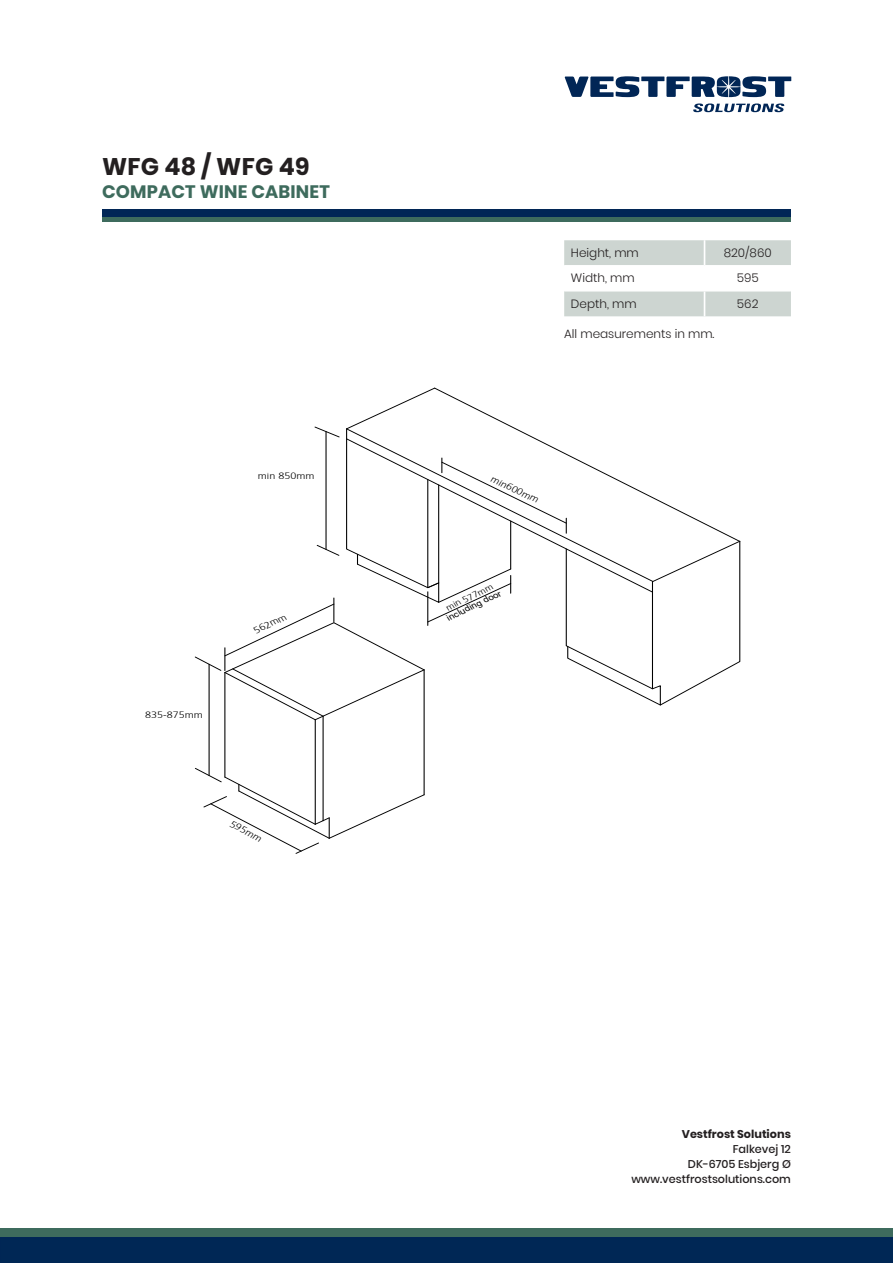
<style>
.page{position:relative;width:893px;height:1263px;background:#fff}
.page>*{position:absolute;margin:0;border:0;box-sizing:border-box;transform-origin:0 0}
.Heading_1{font:700 24px "Poppins";letter-spacing:.01em;color:#231f20}
.Product_line{font:700 18px "Poppins";letter-spacing:.01em;color:#3e6b5d}
.Text_body{font:300 12px "Poppins";color:#231f20}
.t1{font:500 11.25px/15px "Poppins";color:#231f20;text-align:right}
.t2{font:700 11.25px "Poppins";color:#231f20}
.t3{font:300 9.6px "Frutiger";color:#000;scale:1.09 1}
.t4{font:300 9.6px "Frutiger";color:#000;scale:1.08 1}
.t5{font:300 9.3px "Frutiger";color:#000;scale:1.16 1}
.t6{font:300 8.85px "Frutiger";color:#000;scale:1.09 1}
.t7{font:8.7px "Arial";color:#000;scale:1.09 1}
</style>
<div class="page">
<svg style="left:565px;top:76px;width:226px;height:21px"></svg>
<svg style="left:693px;top:104px;width:92px;height:8px"></svg>
<div style="left:0;top:1237px;width:893px;height:26px;background:#002755"></div>
<div style="left:102px;top:209px;width:689px;height:9px;background:#012656"></div>
<svg style="left:564px;top:240px;width:227px;height:76px"></svg>
<hr style="left:564px;top:265px;width:140px;height:1px;background:#fff">
<hr style="left:704px;top:265px;width:87px;height:1px;background:#fff">
<hr style="left:564px;top:290px;width:140px;height:1px;background:#fff">
<hr style="left:704px;top:290px;width:87px;height:1px;background:#fff">
<div style="left:0;top:1228px;width:893px;height:9px;background:#3e6b5d"></div>
<hr style="left:102px;top:218px;width:689px;height:4px;background:#3e6b5d">
<hr style="left:225px;top:672px;width:1px;height:105px;background:#000">
<hr style="left:424px;top:670px;width:1px;height:125px;background:#000">
<hr style="left:209px;top:664px;width:1px;height:111px;background:#000">
<svg style="left:194px;top:387px;width:547px;height:333px"></svg>
<hr style="left:315px;top:720px;width:1px;height:104px;background:#000">
<hr style="left:323px;top:716px;width:1px;height:105px;background:#000">
<svg style="left:195px;top:768px;width:230px;height:86px"></svg>
<p class="Heading_1" style="left:102px;top:152px;width:209px">WFG 48 / WFG 49</p>
<p class="Product_line" style="left:102px;top:181px;width:229px">COMPACT WINE CABINET</p>
<p class="t5" style="left:258px;top:469px;width:50px">min 850mm</p>
<p class="t5" style="left:145px;top:708px;width:51px">835-875mm</p>
<p class="t3" style="left:252px;top:625px;width:33px;rotate:-25deg">562mm</p>
<p class="t4" style="left:234px;top:817px;width:34px;rotate:29deg">595mm</p>
<p class="Text_body" style="left:571px;top:246px;width:69px">Height, mm</p>
<p class="Text_body" style="left:724px;top:246px;width:50px">820/860</p>
<p class="Text_body" style="left:571px;top:271px;width:65px">Width, mm</p>
<p class="Text_body" style="left:737px;top:271px;width:23px">595</p>
<p class="Text_body" style="left:571px;top:297px;width:67px">Depth, mm</p>
<p class="Text_body" style="left:737px;top:297px;width:23px">562</p>
<p class="Text_body" style="left:564px;top:326px;width:152px">All measurements in mm.</p>
<p class="t3" style="left:494px;top:472px;width:49px;rotate:25deg">min600mm</p>
<p class="t6" style="left:444px;top:602px;width:48px;rotate:-25deg">min 577mm</p>
<p class="t7" style="left:445px;top:612px;width:56px;rotate:-25deg">including door</p>
<p class="t2" style="left:682px;top:1128px;width:111px">Vestfrost Solutions</p>
<p class="t1" style="left:631px;top:1142px;width:161px">Falkevej 12<br>DK-6705 Esbjerg Ø www.vestfrostsolutions.com</p>
</div>
